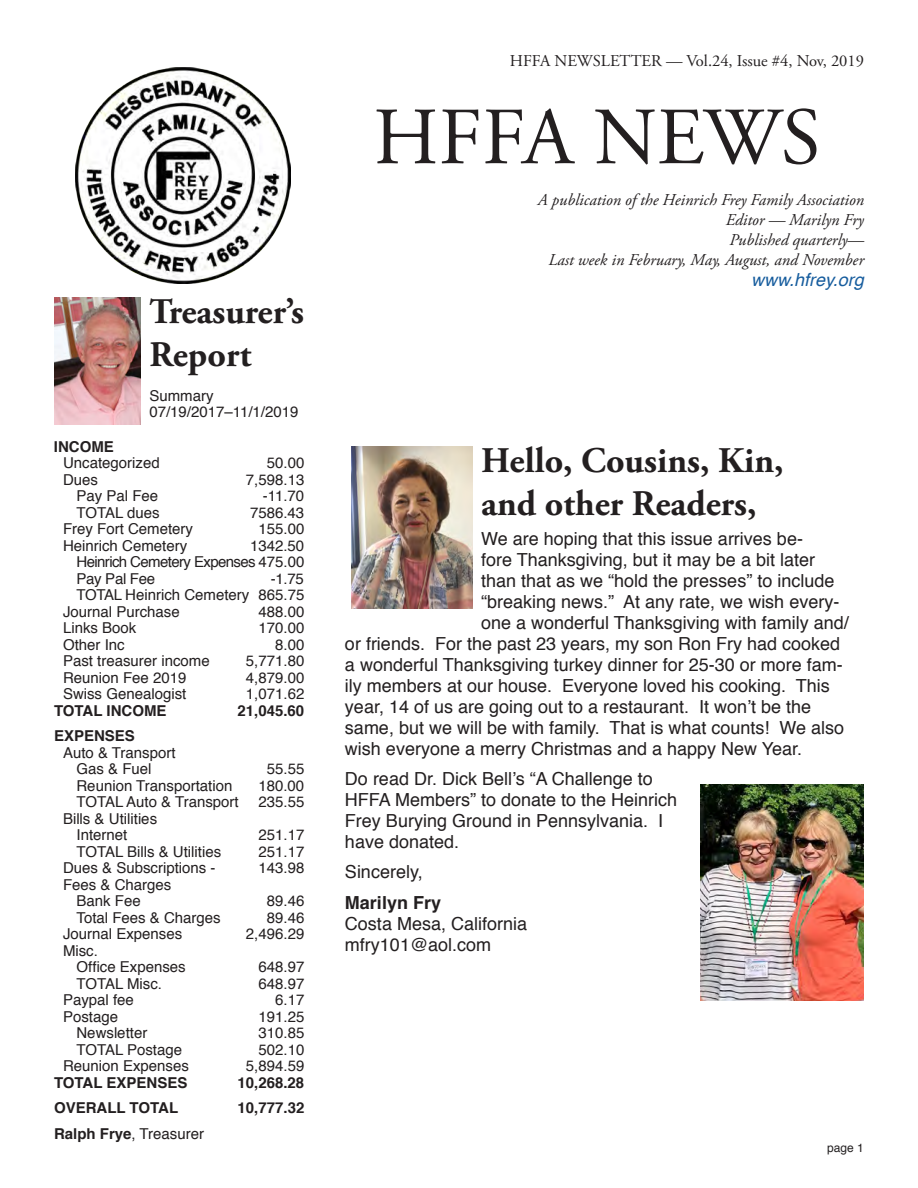
<style>
.page{position:relative;width:918px;height:1188px;background:#fff}
.page>*{position:absolute;margin:0;border:0;box-sizing:border-box;transform-origin:0 0}
.t1{font:81px "Adobe Garamond Pro";color:#231f20}
.Sub_heading{font:700 36px/43.2px "Adobe Garamond Pro";color:#231f20}
.Income_report_headin{font:700 36px/43.2px "Adobe Garamond Pro";color:#231f20}
.Body{font:18px/21px "Helvetica";color:#231f20}
.t2{font:italic 18px "Helvetica";color:#175d9e}
.t3{font:italic 16.5px/19.8px "Adobe Garamond Pro";color:#231f20;text-align:right}
.t4{font:16.5px "Adobe Garamond Pro";color:#231f20}
.income_body{font:15px/16.5px "Helvetica";color:#231f20}
.income_body-2{font:700 15px "Helvetica";color:#231f20}
.Income_report_headin-2{font:15px/16.5px "Helvetica";color:#231f20}
.pages{font:12px "Helvetica";color:#231f20}
.s1{font-weight:700}
</style>
<div class="page">
<img style="left:75px;top:68px;width:216px;height:216px">
<img style="left:55px;top:297px;width:85px;height:127px">
<img style="left:351px;top:446px;width:121px;height:162px">
<img style="left:701px;top:784px;width:163px;height:216px">
<p class="Income_report_headin" style="left:149px;top:291px;width:156px">Treasurer’s<br>Report</p>
<p class="Income_report_headin-2" style="left:149px;top:388px;width:151px">Summary<br>07/19/2017–11/1/2019</p>
<p class="income_body" style="left:63px;top:439px;width:98px;text-indent:-9px"><span class="s1">INCOME<br></span>Uncategorized</p>
<p class="income_body" style="left:267px;top:455px;width:39px">50.00</p>
<p class="income_body" style="left:63px;top:472px;width:37px">Dues</p>
<p class="income_body" style="left:246px;top:472px;width:60px">7,598.13</p>
<p class="income_body" style="left:76px;top:488px;width:83px">Pay Pal Fee</p>
<p class="income_body" style="left:263px;top:488px;width:43px">-11.70</p>
<p class="income_body" style="left:76px;top:505px;width:85px">TOTAL dues</p>
<p class="income_body" style="left:250px;top:505px;width:56px">7586.43</p>
<p class="income_body" style="left:63px;top:521px;width:132px">Frey Fort Cemetery</p>
<p class="income_body" style="left:258px;top:521px;width:47px">155.00</p>
<p class="income_body" style="left:63px;top:538px;width:126px">Heinrich Cemetery</p>
<p class="income_body" style="left:76px;top:538px;width:229px;text-align:justify;text-indent:174px">1342.50<br>Heinrich Cemetery Expenses 475.00<br>Pay Pal Fee</p>
<p class="income_body" style="left:271px;top:571px;width:34px">-1.75</p>
<p class="income_body" style="left:76px;top:587px;width:229px">TOTAL Heinrich Cemetery 865.75</p>
<p class="income_body" style="left:63px;top:604px;width:118px">Journal Purchase</p>
<p class="income_body" style="left:258px;top:604px;width:47px">488.00</p>
<p class="income_body" style="left:63px;top:620px;width:75px">Links Book</p>
<p class="income_body" style="left:258px;top:620px;width:47px">170.00</p>
<p class="income_body" style="left:63px;top:637px;width:63px">Other Inc</p>
<p class="income_body" style="left:275px;top:637px;width:31px">8.00</p>
<p class="income_body" style="left:63px;top:653px;width:148px">Past treasurer income</p>
<p class="income_body" style="left:246px;top:653px;width:60px">5,771.80</p>
<p class="income_body" style="left:63px;top:670px;width:125px">Reunion Fee 2019</p>
<p class="income_body" style="left:246px;top:670px;width:60px">4,879.00</p>
<p class="income_body" style="left:63px;top:686px;width:125px">Swiss Genealogist</p>
<p class="income_body" style="left:246px;top:686px;width:60px">1,071.62</p>
<p class="income_body-2" style="left:54px;top:698px;width:114px">TOTAL INCOME</p>
<p class="income_body-2" style="left:238px;top:698px;width:68px">21,045.60</p>
<p class="income_body-2" style="left:54px;top:724px;width:82px">EXPENSES</p>
<p class="income_body" style="left:63px;top:745px;width:114px">Auto &amp; Transport</p>
<p class="income_body" style="left:76px;top:761px;width:77px">Gas &amp; Fuel</p>
<p class="income_body" style="left:267px;top:761px;width:39px">55.55</p>
<p class="income_body" style="left:76px;top:778px;width:157px">Reunion Transportation</p>
<p class="income_body" style="left:258px;top:778px;width:47px">180.00</p>
<p class="income_body" style="left:76px;top:794px;width:164px">TOTAL Auto &amp; Transport</p>
<p class="income_body" style="left:258px;top:794px;width:47px">235.55</p>
<p class="income_body" style="left:76px;top:811px;width:82px;text-indent:-14px">Bills &amp; Utilities<br>Internet</p>
<p class="income_body" style="left:258px;top:827px;width:47px">251.17</p>
<p class="income_body" style="left:76px;top:844px;width:146px">TOTAL Bills &amp; Utilities</p>
<p class="income_body" style="left:258px;top:844px;width:47px">251.17</p>
<p class="income_body" style="left:63px;top:860px;width:154px">Dues &amp; Subscriptions -</p>
<p class="income_body" style="left:258px;top:860px;width:47px">143.98</p>
<p class="income_body" style="left:76px;top:877px;width:96px;text-indent:-14px">Fees &amp; Charges<br>Bank Fee</p>
<p class="income_body" style="left:267px;top:893px;width:39px">89.46</p>
<p class="income_body" style="left:76px;top:910px;width:146px">Total Fees &amp; Charges</p>
<p class="income_body" style="left:267px;top:910px;width:39px">89.46</p>
<p class="income_body" style="left:63px;top:926px;width:121px">Journal Expenses</p>
<p class="income_body" style="left:246px;top:926px;width:60px">2,496.29</p>
<p class="income_body" style="left:76px;top:943px;width:111px;text-indent:-14px">Misc.<br>Office Expenses</p>
<p class="income_body" style="left:258px;top:959px;width:47px">648.97</p>
<p class="income_body" style="left:76px;top:976px;width:87px">TOTAL Misc.</p>
<p class="income_body" style="left:258px;top:976px;width:47px">648.97</p>
<p class="income_body" style="left:63px;top:992px;width:72px">Paypal fee</p>
<p class="income_body" style="left:275px;top:992px;width:31px">6.17</p>
<p class="income_body" style="left:63px;top:1009px;width:57px">Postage</p>
<p class="income_body" style="left:258px;top:1009px;width:47px">191.25</p>
<p class="income_body" style="left:76px;top:1025px;width:72px">Newsletter</p>
<p class="income_body" style="left:258px;top:1025px;width:47px">310.85</p>
<p class="income_body" style="left:76px;top:1042px;width:107px">TOTAL Postage</p>
<p class="income_body" style="left:258px;top:1042px;width:47px">502.10</p>
<p class="income_body" style="left:63px;top:1058px;width:127px">Reunion Expenses</p>
<p class="income_body" style="left:246px;top:1058px;width:60px">5,894.59</p>
<p class="income_body-2" style="left:54px;top:1070px;width:135px">TOTAL EXPENSES</p>
<p class="income_body-2" style="left:238px;top:1070px;width:68px">10,268.28</p>
<p class="income_body-2" style="left:54px;top:1096px;width:126px">OVERALL TOTAL</p>
<p class="income_body-2" style="left:238px;top:1096px;width:68px">10,777.32</p>
<p class="income_body" style="left:54px;top:1126px;width:152px"><span class="s1">Ralph Frye</span>, Treasurer</p>
<p class="t4" style="left:510px;top:51px;width:356px">HFFA NEWSLETTER — Vol.24, Issue #4, Nov, 2019</p>
<h1 class="t1" style="left:373px;top:89px;width:449px">HFFA NEWS</h1>
<p class="t3" style="left:538px;top:191px;width:328px">A publication of the Heinrich Frey Family Association Editor — Marilyn Fry<br>Published quarterly—<br>Last week in February, May, August, and November</p>
<p class="t2" style="left:751px;top:266px;width:114px">www.hfrey.org</p>
<p class="Sub_heading" style="left:481px;top:440px;width:304px">Hello, Cousins, Kin, and other Readers,</p>
<p class="Body" style="left:481px;top:529px;width:323px">We are hoping that this issue arrives be-</p>
<p class="Body" style="left:481px;top:550px;width:335px">fore Thanksgiving, but it may be a bit later</p>
<p class="Body" style="left:481px;top:571px;width:355px">than that as we “hold the presses” to include</p>
<p class="Body" style="left:481px;top:592px;width:360px">“breaking news.” At any rate, we wish every-</p>
<p class="Body" style="left:481px;top:613px;width:369px">one a wonderful Thanksgiving with family and/</p>
<p class="Body" style="left:345px;top:634px;width:497px">or friends. For the past 23 years, my son Ron Fry had cooked</p>
<p class="Body" style="left:345px;top:655px;width:499px">a wonderful Thanksgiving turkey dinner for 25-30 or more fam-</p>
<p class="Body" style="left:345px;top:676px;width:486px">ily members at our house. Everyone loved his cooking. This</p>
<p class="Body" style="left:345px;top:697px;width:468px">year, 14 of us are going out to a restaurant. It won’t be the</p>
<p class="Body" style="left:345px;top:718px;width:501px">same, but we will be with family. That is what counts! We also</p>
<p class="Body" style="left:345px;top:739px;width:459px">wish everyone a merry Christmas and a happy New Year.</p>
<p class="Body" style="left:345px;top:769px;width:334px">Do read Dr. Dick Bell’s “A Challenge to<br>HFFA Members” to donate to the Heinrich<br>Frey Burying Ground in Pennsylvania. I have donated.</p>
<p class="Body" style="left:345px;top:862px;width:79px">Sincerely,</p>
<p class="Body" style="left:345px;top:893px;width:184px"><span class="s1">Marilyn Fry<br></span>Costa Mesa, California mfry101@aol.com</p>
<p class="pages" style="left:827px;top:1139px;width:38px">page 1</p>
</div>
